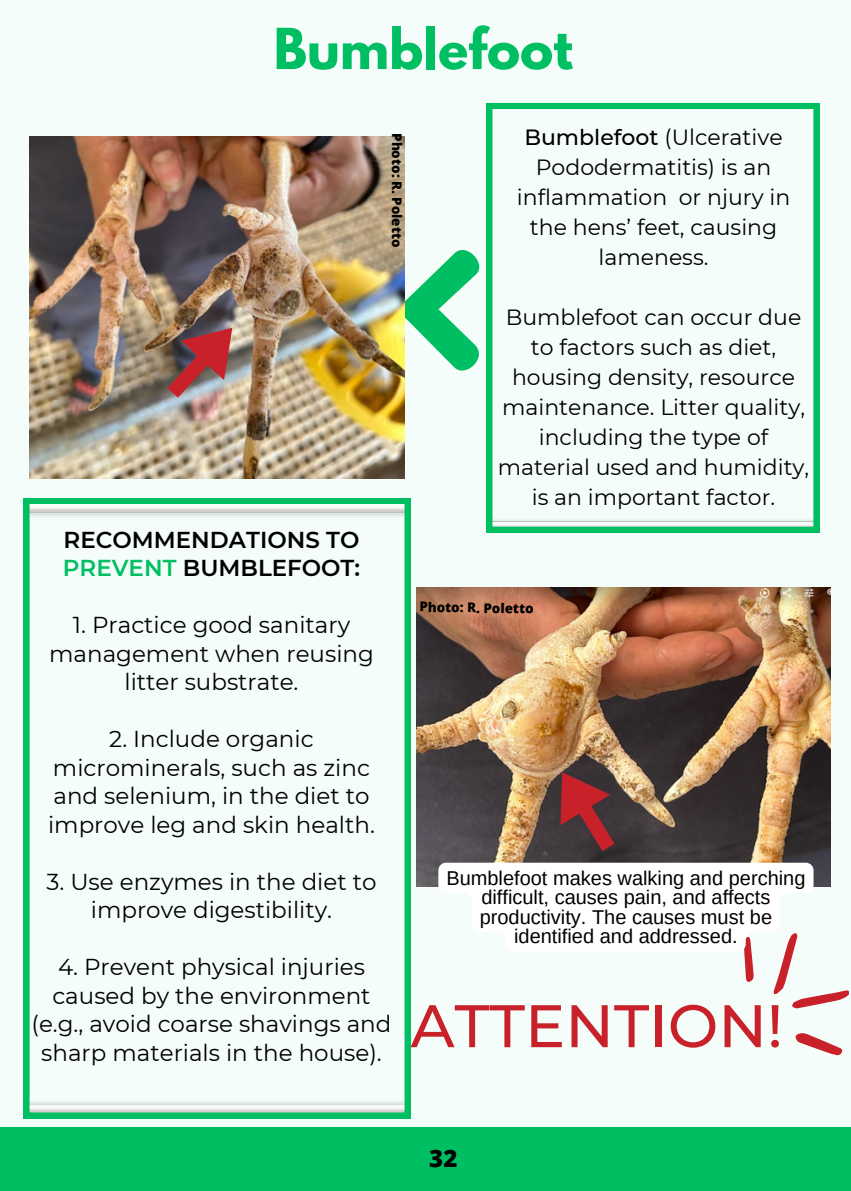
<style>
.page{position:relative;width:851px;height:1191px;background:#fff}
.page>*{position:absolute;margin:0;border:0;box-sizing:border-box;transform-origin:0 0}
.t1{font:500 60px "Montserrat";color:#c92129}
.t2{font:700 50px "League Spartan";color:#00bf63}
.t3{font:800 24px "Open Sans";color:#000}
.t4{font:23px/28.4px "Montserrat";color:#000;text-align:center}
.t5{font:600 23px/28.4px "Montserrat";color:#000}
.t6{font:22px/30px "Montserrat";color:#000;text-align:center}
.t7{font:20px/19.6px "Arimo";color:#000;text-align:center}
.t8{font:800 13.4px "Open Sans";color:#000}
.s1{font-weight:500}
.s2{color:#00bf63}
</style>
<div class="page">
<div style="left:0;top:0;width:850px;height:1191px;background:#f4fdf9"></div>
<div style="left:0;top:1127px;width:850px;height:64px;background:#00bf63"></div>
<svg style="left:24px;top:498px;width:386px;height:621px"></svg>
<svg style="left:486px;top:103px;width:333px;height:429px"></svg>
<svg style="left:404px;top:242px;width:84px;height:137px"></svg>
<img style="left:416px;top:588px;width:414px;height:298px">
<svg style="left:560px;top:772px;width:54px;height:79px;background:#7b2c32"></svg>
<svg style="left:438px;top:863px;width:411px;height:193px"></svg>
<img style="left:30px;top:137px;width:374px;height:342px">
<img style="left:167px;top:328px;width:65px;height:70px">
<h4 class="t2" style="left:274px;top:24px;width:301px">Bumblefoot</h4>
<p class="t8" style="left:406px;top:133px;width:116px;rotate:90deg">Photo: R. Poletto</p>
<h4 class="t6" style="left:517px;top:122px;width:275px"><span class="s1">Bumblefoot</span> (Ulcerative<br>Pododermatitis) is an inflammation or njury in the hens’ feet, causing lameness.</h4>
<p class="t6" style="left:498px;top:302px;width:313px">Bumblefoot can occur due to factors such as diet, housing density, resource maintenance. Litter quality, including the type of material used and humidity, is an important factor.</p>
<p class="t5" style="left:63px;top:525px;width:298px">RECOMMENDATIONS TO<br><span class="s2">PREVENT</span> BUMBLEFOOT:</p>
<p class="t4" style="left:49px;top:611px;width:326px">1. Practice good sanitary management when reusing litter substrate.</p>
<p class="t4" style="left:48px;top:725px;width:328px">2. Include organic microminerals, such as zinc and selenium, in the diet to improve leg and skin health.</p>
<p class="t4" style="left:46px;top:867px;width:331px">3. Use enzymes in the diet to improve digestibility.</p>
<p class="t4" style="left:31px;top:953px;width:361px">4. Prevent physical injuries caused by the environment (e.g., avoid coarse shavings and sharp materials in the house).</p>
<p class="t8" style="left:419px;top:597px;width:116px;rotate:1deg">Photo: R. Poletto</p>
<p class="t7" style="left:446px;top:868px;width:360px">Bumblefoot makes walking and perching difficult, causes pain, and affects productivity. The causes must be identified and addressed.</p>
<p class="t1" style="left:410px;top:989px;width:374px">ATTENTION!</p>
<p class="t3" style="left:429px;top:1141px;width:30px">32</p>
</div>
